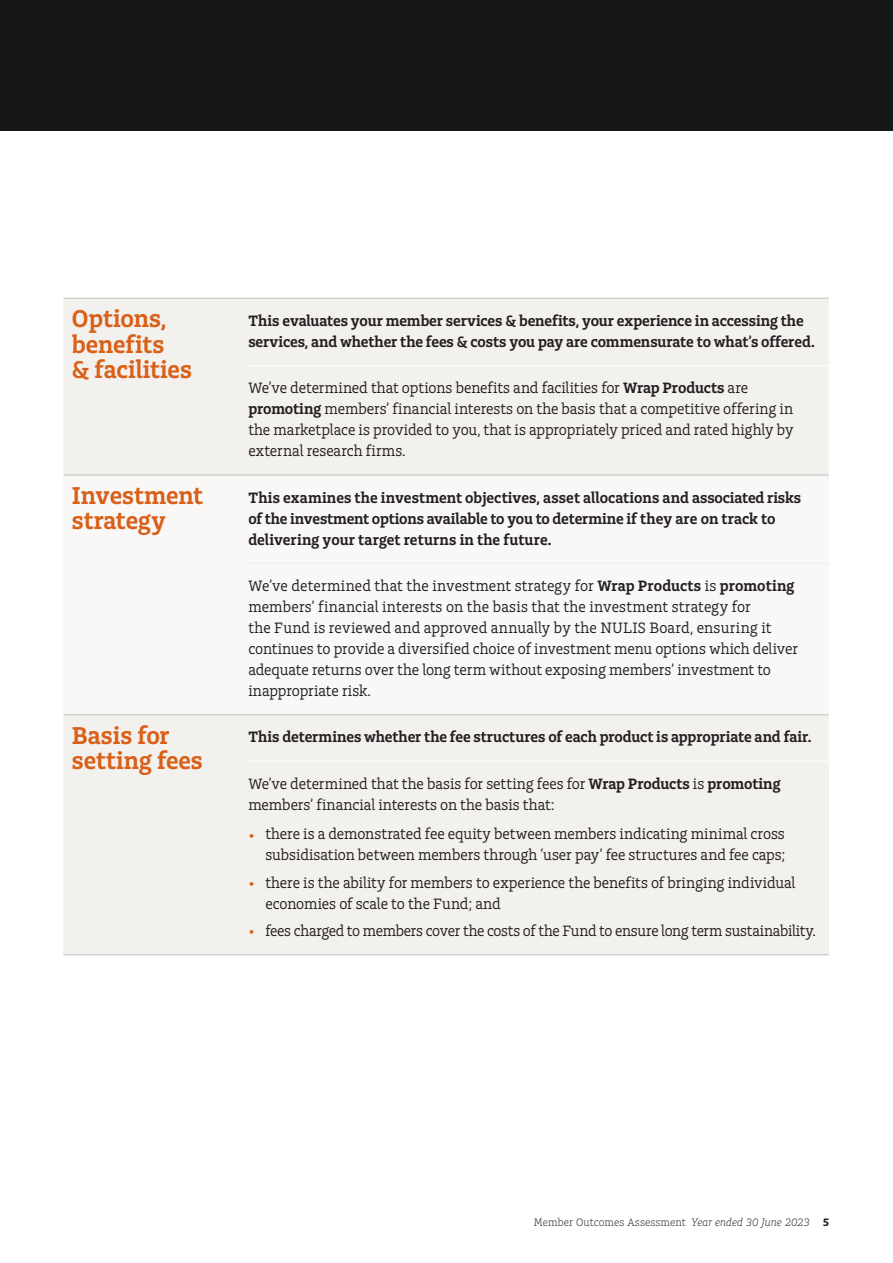
<style>
.page{position:relative;width:893px;height:1263px;background:#fff}
.page>*{position:absolute;margin:0;border:0;box-sizing:border-box;transform-origin:0 0}
.t1{font:25.5px/25.5px "Charlie Std Sm Bld";color:#d86018}
.t2{font:15.75px/21px "Charlie Std";letter-spacing:-.005em;color:#231f20}
.t3{font:15.75px/21px "Charlie Std Sm Bld";letter-spacing:-.005em;color:#231f20}
.t4{font:300 11.25px "Charlie Std";letter-spacing:.01em;color:#231f20}
.s1{font-family:"Charlie Std Sm Bld"}
.s2{font-size:18px;color:#d86018}
.s3{font-style:italic}
.s4{font-family:"Charlie Std Bld";font-weight:400}
</style>
<div class="page">
<div style="left:0;top:0;width:893px;height:131px;background:#161818"></div>
<div style="left:63px;top:299px;width:766px;height:655px;background:#f3f1ee"></div>
<svg style="left:63px;top:475px;width:766px;height:239px"></svg>
<div style="left:248px;top:761px;width:581px;height:194px;background:#f3f1ee"></div>
<hr style="left:63px;top:298px;width:185px;height:1px;background:#c8c5c4">
<hr style="left:63px;top:474px;width:185px;height:1px;background:#c8c5c4">
<hr style="left:248px;top:474px;width:581px;height:1px;background:#c8c5c4">
<hr style="left:63px;top:714px;width:185px;height:1px;background:#c8c5c4">
<hr style="left:248px;top:714px;width:581px;height:1px;background:#c8c5c4">
<hr style="left:63px;top:954px;width:185px;height:1px;background:#c8c5c4">
<hr style="left:248px;top:760px;width:581px;height:2px;background:#fff">
<hr style="left:248px;top:298px;width:581px;height:1px;background:#c8c5c4">
<hr style="left:248px;top:365px;width:581px;height:1px;background:#fff">
<hr style="left:248px;top:563px;width:581px;height:1px;background:#f0eeea">
<hr style="left:248px;top:954px;width:581px;height:1px;background:#c8c5c4">
<h1 class="t1" style="left:72px;top:305px;width:122px">Options, benefits<br>&amp; facilities</h1>
<p class="t3" style="left:248px;top:310px;width:568px">This evaluates your member services &amp; benefits, your experience in accessing the services, and whether the fees &amp; costs you pay are commensurate to what’s offered.</p>
<p class="t2" style="left:248px;top:377px;width:547px">We’ve determined that options benefits and facilities for <span class="s1">Wrap Products</span> are <span class="s1">promoting</span> members’ financial interests on the basis that a competitive offering in the marketplace is provided to you, that is appropriately priced and rated highly by external research firms.</p>
<h1 class="t1" style="left:72px;top:482px;width:132px">Investment strategy</h1>
<p class="t3" style="left:248px;top:486px;width:554px">This examines the investment objectives, asset allocations and associated risks of the investment options available to you to determine if they are on track to delivering your target returns in the future.</p>
<p class="t2" style="left:248px;top:575px;width:551px">We’ve determined that the investment strategy for <span class="s1">Wrap Products</span> is <span class="s1">promoting </span>members’ financial interests on the basis that the investment strategy for<br>the Fund is reviewed and approved annually by the NULIS Board, ensuring it continues to provide a diversified choice of investment menu options which deliver adequate returns over the long term without exposing members’ investment to inappropriate risk.</p>
<h1 class="t1" style="left:72px;top:722px;width:132px">Basis for setting fees</h1>
<p class="t3" style="left:248px;top:726px;width:565px">This determines whether the fee structures of each product is appropriate and fair.</p>
<p class="t2" style="left:248px;top:773px;width:534px">We’ve determined that the basis for setting fees for <span class="s1">Wrap Products</span> is <span class="s1">promoting </span>members’ financial interests on the basis that:</p>
<p class="t2" style="left:248px;top:823px;width:538px;text-align:right"><span class="s2">•</span> there is a demonstrated fee equity between members indicating minimal cross subsidisation between members through ‘user pay’ fee structures and fee caps;</p>
<p class="t2" style="left:265px;top:872px;width:532px;text-indent:-17px"><span class="s2">•</span> there is the ability for members to experience the benefits of bringing individual economies of scale to the Fund; and</p>
<p class="t2" style="left:248px;top:920px;width:569px"><span class="s2">•</span> fees charged to members cover the costs of the Fund to ensure long term sustainability.</p>
<p class="t4" style="left:534px;top:1215px;width:297px">Member Outcomes Assessment <span class="s3">Year ended 30 June 2023</span> <span class="s4">5</span></p>
</div>
